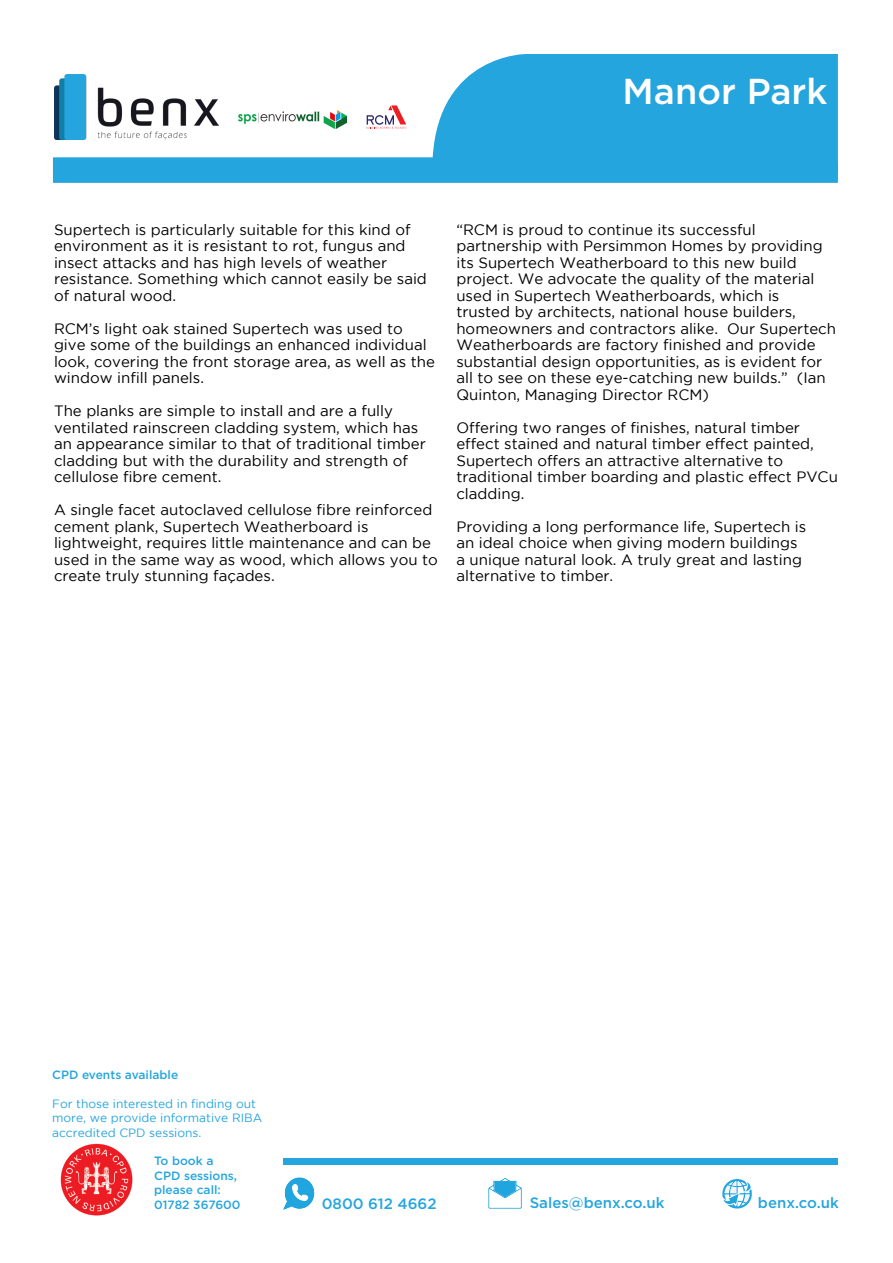
<style>
.page{position:relative;width:893px;height:1263px;background:#fff}
.page>*{position:absolute;margin:0;border:0;box-sizing:border-box;transform-origin:0 0}
.t1{font:500 36px "Gotham";color:#fff}
.t2{font:15px/16.5px "Gotham";color:#000}
.t3{font:500 15px "Gotham";color:#25a5de}
.t4{font:12px/14.4px "Gotham";color:#25a5de}
.t5{font:500 12px/14.4px "Gotham";color:#25a5de}
</style>
<div class="page">
<svg style="left:53px;top:54px;width:785px;height:129px;fill:#25a5de"></svg>
<img style="left:238px;top:111px;width:109px;height:17px">
<svg style="left:367px;top:105px;width:39px;height:24px"></svg>
<svg style="left:284px;top:1178px;width:30px;height:31px"></svg>
<svg style="left:488px;top:1178px;width:34px;height:30px"></svg>
<svg style="left:722px;top:1179px;width:30px;height:30px"></svg>
<img style="left:60px;top:1143px;width:73px;height:73px">
<div style="left:53px;top:167px;width:785px;height:6px;background:#25a5de"></div>
<div style="left:284px;top:1159px;width:554px;height:6px;background:#25a5de"></div>
<p class="t1" style="left:623px;top:70px;width:206px">Manor Park</p>
<p class="t2" style="left:54px;top:221px;width:374px">Supertech is particularly suitable for this kind of environment as it is resistant to rot, fungus and insect attacks and has high levels of weather resistance. Something which cannot easily be said of natural wood.</p>
<p class="t2" style="left:54px;top:320px;width:382px">RCM’s light oak stained Supertech was used to give some of the buildings an enhanced individual look, covering the front storage area, as well as the window infill panels.</p>
<p class="t2" style="left:54px;top:402px;width:373px">The planks are simple to install and are a fully ventilated rainscreen cladding system, which has an appearance similar to that of traditional timber cladding but with the durability and strength of cellulose fibre cement.</p>
<p class="t2" style="left:54px;top:501px;width:385px">A single facet autoclaved cellulose fibre reinforced cement plank, Supertech Weatherboard is lightweight, requires little maintenance and can be used in the same way as wood, which allows you to create truly stunning façades.</p>
<p class="t2" style="left:456px;top:221px;width:381px">“RCM is proud to continue its successful partnership with Persimmon Homes by providing its Supertech Weatherboard to this new build project. We advocate the quality of the material used in Supertech Weatherboards, which is trusted by architects, national house builders, homeowners and contractors alike. Our Supertech Weatherboards are factory finished and provide substantial design opportunities, as is evident for all to see on these eye-catching new builds.” (Ian Quinton, Managing Director RCM)</p>
<p class="t2" style="left:456px;top:419px;width:383px">Offering two ranges of finishes, natural timber effect stained and natural timber effect painted, Supertech offers an attractive alternative to traditional timber boarding and plastic effect PVCu cladding.</p>
<p class="t2" style="left:456px;top:518px;width:351px">Providing a long performance life, Supertech is an ideal choice when giving modern buildings a unique natural look. A truly great and lasting alternative to timber.</p>
<p class="t5" style="left:52px;top:1067px;width:128px">CPD events available</p>
<p class="t4" style="left:52px;top:1096px;width:212px">For those interested in finding out more, we provide informative RIBA accredited CPD sessions.</p>
<p class="t5" style="left:154px;top:1154px;width:88px">To book a<br>CPD sessions, please call:<br>01782 367600</p>
<p class="t3" style="left:322px;top:1195px;width:116px">0800 612 4662</p>
<p class="t3" style="left:530px;top:1194px;width:136px">Sales@benx.co.uk</p>
<p class="t3" style="left:758px;top:1194px;width:82px">benx.co.uk</p>
</div>
